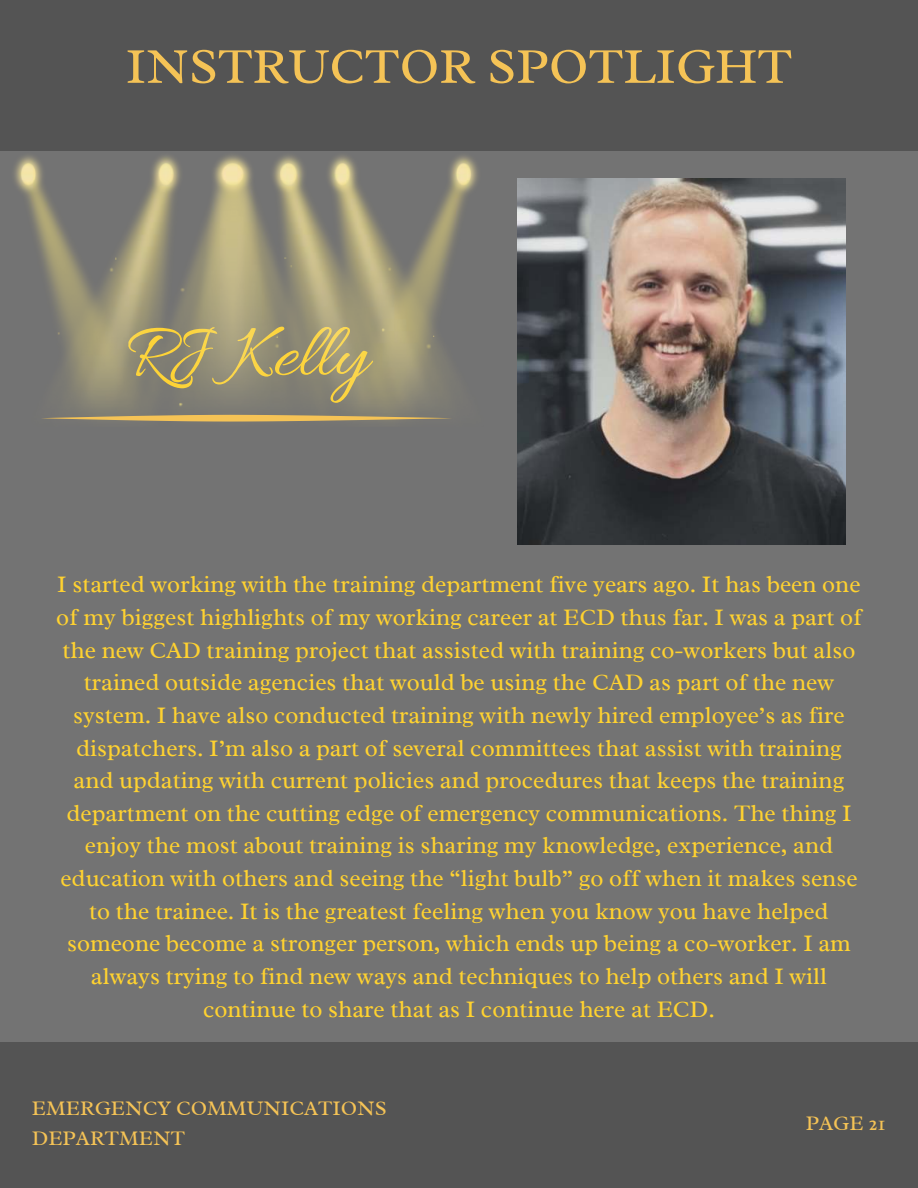
<style>
.page{position:relative;width:918px;height:1188px;background:#545454}
.page>*{position:absolute;margin:0;border:0;box-sizing:border-box;transform-origin:0 0}
.t1{font:78px "Allura";color:#ffd230}
.t2{font:51px "Radley";color:#f5c356}
.t3{font:24px/32.7px "Radley";color:#ffd230;text-align:center}
.t4{font:21px/29.2px "Radley";color:#f5c356}
</style>
<div class="page">
<div style="left:0;top:151px;width:918px;height:891px;background:#737373"></div>
<img style="left:518px;top:178px;width:327px;height:366px">
<img style="left:14px;top:155px;width:464px;height:260px">
<svg style="left:42px;top:415px;width:409px;height:7px"></svg>
<h2 class="t2" style="left:126px;top:34px;width:668px">INSTRUCTOR SPOTLIGHT</h2>
<h1 class="t1" style="left:126px;top:311px;width:243px">RJ Kelly</h1>
<p class="t3" style="left:56px;top:568px;width:807px">I started working with the training department five years ago. It has been one of my biggest highlights of my working career at ECD thus far. I was a part of the new CAD training project that assisted with training co-workers but also trained outside agencies that would be using the CAD as part of the new system. I have also conducted training with newly hired employee’s as fire dispatchers. I’m also a part of several committees that assist with training and updating with current policies and procedures that keeps the training department on the cutting edge of emergency communications. The thing I enjoy the most about training is sharing my knowledge, experience, and education with others and seeing the “light bulb” go off when it makes sense to the trainee. It is the greatest feeling when you know you have helped someone become a stronger person, which ends up being a co-worker. I am always trying to find new ways and techniques to help others and I will continue to share that as I continue here at ECD.</p>
<p class="t4" style="left:32px;top:1094px;width:356px">EMERGENCY COMMUNICATIONS<br>DEPARTMENT</p>
<p class="t4" style="left:806px;top:1108px;width:81px">PAGE 21</p>
</div>
